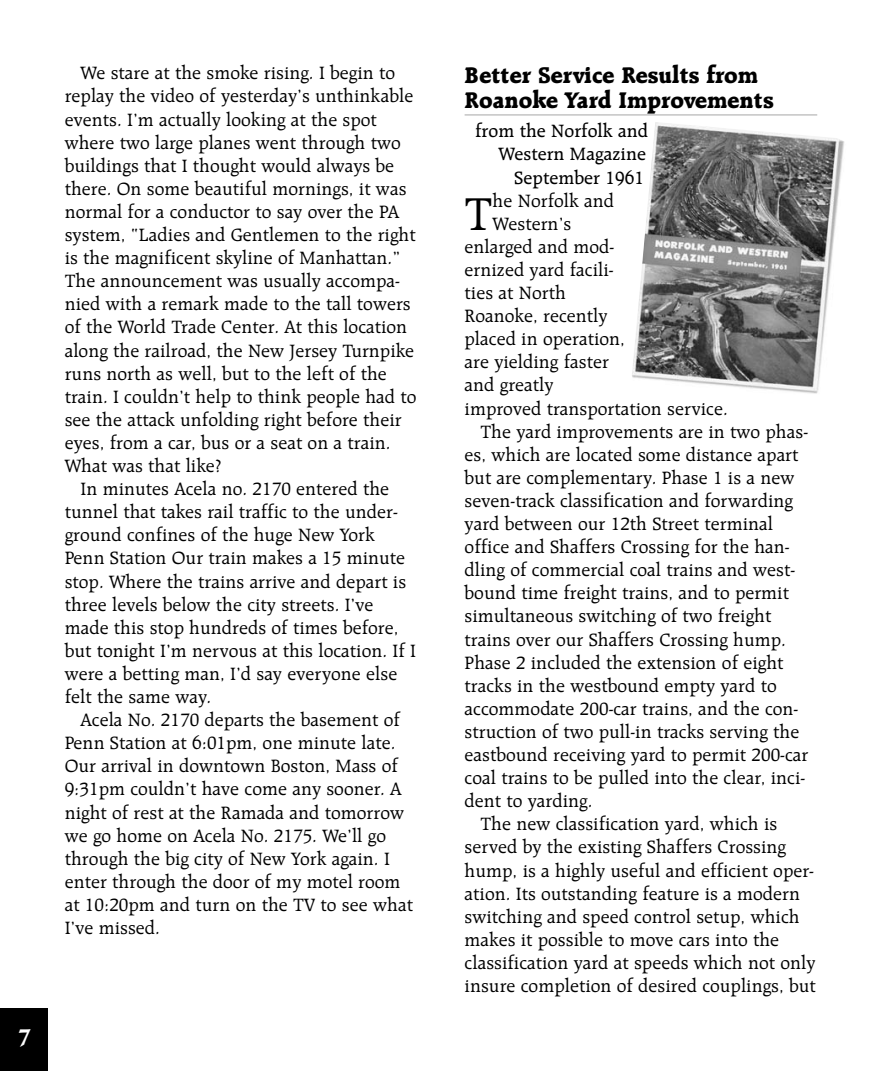
<style>
.page{position:relative;width:882px;height:1071px;background:#fff}
.page>*{position:absolute;margin:0;border:0;box-sizing:border-box;transform-origin:0 0}
.t1{font:49.7px "Raleigh BT";color:#000}
.t2{font:800 24.5px/24.5px "Raleigh BT";color:#000}
.t3{font:700 24.5px "Raleigh BT";color:#fff}
.t4{font:19.25px/23.1px "Raleigh BT";color:#000}
.t5{font:500 19.25px/23.1px "Raleigh BT";color:#000;text-align:right}
</style>
<div class="page">
<div style="left:0;top:1008px;width:47px;height:63px;background:#000"></div>
<hr style="left:465px;top:114px;width:352px;height:2px;background:#ccc">
<img style="left:632px;top:122px;width:212px;height:272px">
<p class="t4" style="left:65px;top:63px;width:353px;text-indent:16px">We stare at the smoke rising. I begin to replay the video of yesterday’s unthinkable events. I’m actually looking at the spot where two large planes went through two buildings that I thought would always be there. On some beautiful mornings, it was normal for a conductor to say over the PA system, “Ladies and Gentlemen to the right is the magnificent skyline of Manhattan.” The announcement was usually accompa&shy;nied with a remark made to the tall towers of the World Trade Center. At this location along the railroad, the New Jersey Turnpike runs north as well, but to the left of the train. I couldn’t help to think people had to see the attack unfolding right before their eyes, from a car, bus or a seat on a train.<br>What was that like?</p>
<p class="t4" style="left:65px;top:479px;width:353px;text-indent:16px">In minutes Acela no. 2170 entered the tunnel that takes rail traffic to the under&shy;ground confines of the huge New York Penn Station Our train makes a 15 minute stop. Where the trains arrive and depart is three levels below the city streets. I’ve made this stop hundreds of times before, but tonight I’m nervous at this location. If I were a betting man, I’d say everyone else felt the same way.</p>
<p class="t4" style="left:65px;top:710px;width:350px;text-indent:16px">Acela No. 2170 departs the basement of Penn Station at 6:01pm, one minute late.<br>Our arrival in downtown Boston, Mass of 9:31pm couldn’t have come any sooner. A night of rest at the Ramada and tomorrow we go home on Acela No. 2175. We’ll go through the big city of New York again. I enter through the door of my motel room at 10:20pm and turn on the TV to see what I’ve missed.</p>
<p class="t3" style="left:18px;top:1027px;width:14px">7</p>
<p class="t2" style="left:465px;top:65px;width:311px">Better Service Results from<br>Roanoke Yard Improvements</p>
<p class="t5" style="left:475px;top:121px;width:175px">from the Norfolk and<br>Western Magazine<br>September 1961</p>
<h1 class="t1" style="left:465px;top:192px;width:30px">T</h1>
<p class="t4" style="left:493px;top:190px;width:123px">he Norfolk and</p>
<p class="t4" style="left:493px;top:213px;width:80px">Western’s</p>
<p class="t4" style="left:465px;top:236px;width:151px">enlarged and mod-</p>
<p class="t4" style="left:465px;top:259px;width:150px">ernized yard facili-</p>
<p class="t4" style="left:465px;top:282px;width:103px">ties at North</p>
<p class="t4" style="left:465px;top:306px;width:144px">Roanoke, recently</p>
<p class="t4" style="left:465px;top:329px;width:162px">placed in operation,</p>
<p class="t4" style="left:465px;top:352px;width:146px">are yielding faster</p>
<p class="t4" style="left:465px;top:375px;width:90px">and greatly</p>
<p class="t4" style="left:465px;top:398px;width:265px">improved transportation service.</p>
<p class="t4" style="left:480px;top:421px;width:329px">The yard improvements are in two phas-</p>
<p class="t4" style="left:465px;top:444px;width:335px">es, which are located some distance apart</p>
<p class="t4" style="left:465px;top:467px;width:331px">but are complementary. Phase 1 is a new</p>
<p class="t4" style="left:465px;top:490px;width:330px">seven-track classification and forwarding</p>
<p class="t4" style="left:465px;top:513px;width:310px">yard between our 12th Street terminal</p>
<p class="t4" style="left:465px;top:537px;width:327px">office and Shaffers Crossing for the han-</p>
<p class="t4" style="left:465px;top:560px;width:332px">dling of commercial coal trains and west-</p>
<p class="t4" style="left:465px;top:583px;width:326px">bound time freight trains, and to permit</p>
<p class="t4" style="left:465px;top:606px;width:308px">simultaneous switching of two freight</p>
<p class="t4" style="left:465px;top:629px;width:323px">trains over our Shaffers Crossing hump.</p>
<p class="t4" style="left:465px;top:652px;width:320px">Phase 2 included the extension of eight</p>
<p class="t4" style="left:465px;top:675px;width:314px">tracks in the westbound empty yard to</p>
<p class="t4" style="left:465px;top:698px;width:335px">accommodate 200-car trains, and the con-</p>
<p class="t4" style="left:465px;top:721px;width:336px">struction of two pull-in tracks serving the</p>
<p class="t4" style="left:465px;top:744px;width:345px">eastbound receiving yard to permit 200-car</p>
<p class="t4" style="left:465px;top:768px;width:342px">coal trains to be pulled into the clear, inci-</p>
<p class="t4" style="left:465px;top:791px;width:129px">dent to yarding.</p>
<p class="t4" style="left:480px;top:814px;width:299px">The new classification yard, which is</p>
<p class="t4" style="left:465px;top:837px;width:323px">served by the existing Shaffers Crossing</p>
<p class="t4" style="left:465px;top:860px;width:351px">hump, is a highly useful and efficient oper-</p>
<p class="t4" style="left:465px;top:883px;width:337px">ation. Its outstanding feature is a modern</p>
<p class="t4" style="left:465px;top:906px;width:337px">switching and speed control setup, which</p>
<p class="t4" style="left:465px;top:929px;width:316px">makes it possible to move cars into the</p>
<p class="t4" style="left:465px;top:952px;width:352px">classification yard at speeds which not only</p>
<p class="t4" style="left:465px;top:975px;width:353px">insure completion of desired couplings, but</p>
</div>
